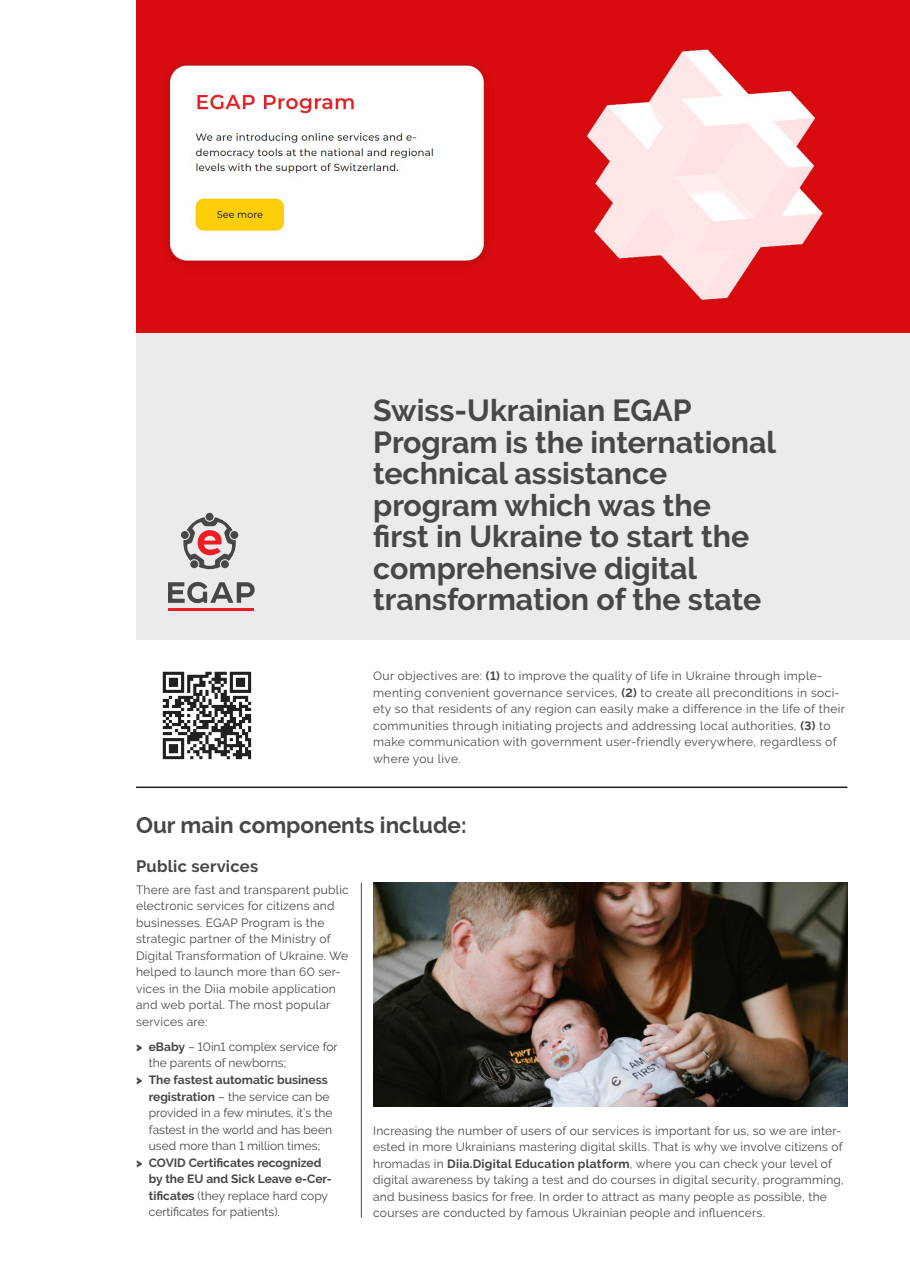
<style>
.page{position:relative;width:910px;height:1280px;background:#fff}
.page>*{position:absolute;margin:0;border:0;box-sizing:border-box;transform-origin:0 0}
.t1{font:700 30.3px/31.5px "Raleway";color:#464748}
.t2{font:700 22.5px "Raleway";color:#464748}
.t3{font:700 16.5px "Raleway";letter-spacing:.015em;color:#464748}
.t4{font:12px/16.5px "Raleway";letter-spacing:.02em;color:#464748}
.t5{font:12px "Raleway";color:#464748}
.t6{font:700 12px "Raleway";color:#464748}
.s1{font-weight:700}
.s2{font-weight:900}
</style>
<div class="page">
<div style="left:136px;top:0;width:774px;height:334px;background:#d80c0f"></div>
<img style="left:167px;top:49px;width:656px;height:251px">
<div style="left:136px;top:334px;width:774px;height:306px;background:#eaebec"></div>
<svg style="left:168px;top:582px;width:87px;height:21px"></svg>
<hr style="left:168px;top:608px;width:85px;height:2px;background:#ee1d23">
<div style="left:181px;top:531px;width:8px;height:8px;background:#464748;border-radius:50%"></div>
<div style="left:206px;top:513px;width:8px;height:8px;background:#464748;border-radius:50%"></div>
<div style="left:230px;top:531px;width:8px;height:8px;background:#464748;border-radius:50%"></div>
<svg style="left:183px;top:517px;width:53px;height:52px"></svg>
<hr style="left:136px;top:786px;width:711px;height:2px;background:#231f20">
<hr style="left:361px;top:883px;width:1px;height:334px;background:#464748">
<img style="left:162px;top:671px;width:90px;height:89px">
<img style="left:373px;top:883px;width:474px;height:223px">
<h1 class="t1" style="left:373px;top:395px;width:405px">Swiss-Ukrainian EGAP<br>Program is the international technical assistance program which was the<br>first in Ukraine to start the comprehensive digital transformation of the state</h1>
<p class="t4" style="left:373px;top:668px;width:473px">Our objectives are: <span class="s1">(1)</span> to improve the quality of life in Ukraine through imple&shy;menting convenient governance services, <span class="s1">(2)</span> to create all preconditions in soci&shy;ety so that residents of any region can easily make a difference in the life of their communities through initiating projects and addressing local authorities, <span class="s1">(3)</span> to make communication with government user-friendly everywhere, regardless of where you live.</p>
<h2 class="t2" style="left:136px;top:812px;width:332px">Our main components include:</h2>
<h3 class="t3" style="left:136px;top:857px;width:124px">Public services</h3>
<p class="t4" style="left:136px;top:881px;width:214px">There are fast and transparent public electronic services for citizens and businesses. EGAP Program is the strategic partner of the Ministry of Digital Transformation of Ukraine. We helped to launch more than 60 ser&shy;vices in the Diia mobile application and web portal. The most popular services are:</p>
<p class="t5" style="left:136px;top:1040px;width:203px"><span class="s2">&gt;</span> <span class="s1">eBaby</span> – 10in1 complex service for</p>
<p class="t5" style="left:149px;top:1056px;width:139px">the parents of newborns;</p>
<p class="t6" style="left:136px;top:1073px;width:193px"><span class="s2">&gt;</span> The fastest automatic business</p>
<p class="t5" style="left:149px;top:1089px;width:182px"><span class="s1">registration</span> – the service can be</p>
<p class="t5" style="left:149px;top:1106px;width:185px">provided in a few minutes, it’s the</p>
<p class="t5" style="left:149px;top:1122px;width:185px">fastest in the world and has been</p>
<p class="t5" style="left:149px;top:1139px;width:173px">used more than 1 million times;</p>
<p class="t6" style="left:136px;top:1155px;width:187px"><span class="s2">&gt;</span> COVID Certificates recognized</p>
<p class="t6" style="left:149px;top:1172px;width:184px">by the EU and Sick Leave e-Cer-</p>
<p class="t5" style="left:149px;top:1188px;width:181px"><span class="s1">tificates</span> (they replace hard copy</p>
<p class="t5" style="left:149px;top:1205px;width:132px">certificates for patients).</p>
<p class="t4" style="left:373px;top:1122px;width:472px">Increasing the number of users of our services is important for us, so we are inter&shy;ested in more Ukrainians mastering digital skills. That is why we involve citizens of hromadas in <span class="s1">Diia.Digital Education platform</span>, where you can check your level of digital awareness by taking a test and do courses in digital security, programming, and business basics for free. In order to attract as many people as possible, the courses are conducted by famous Ukrainian people and influencers.</p>
</div>
